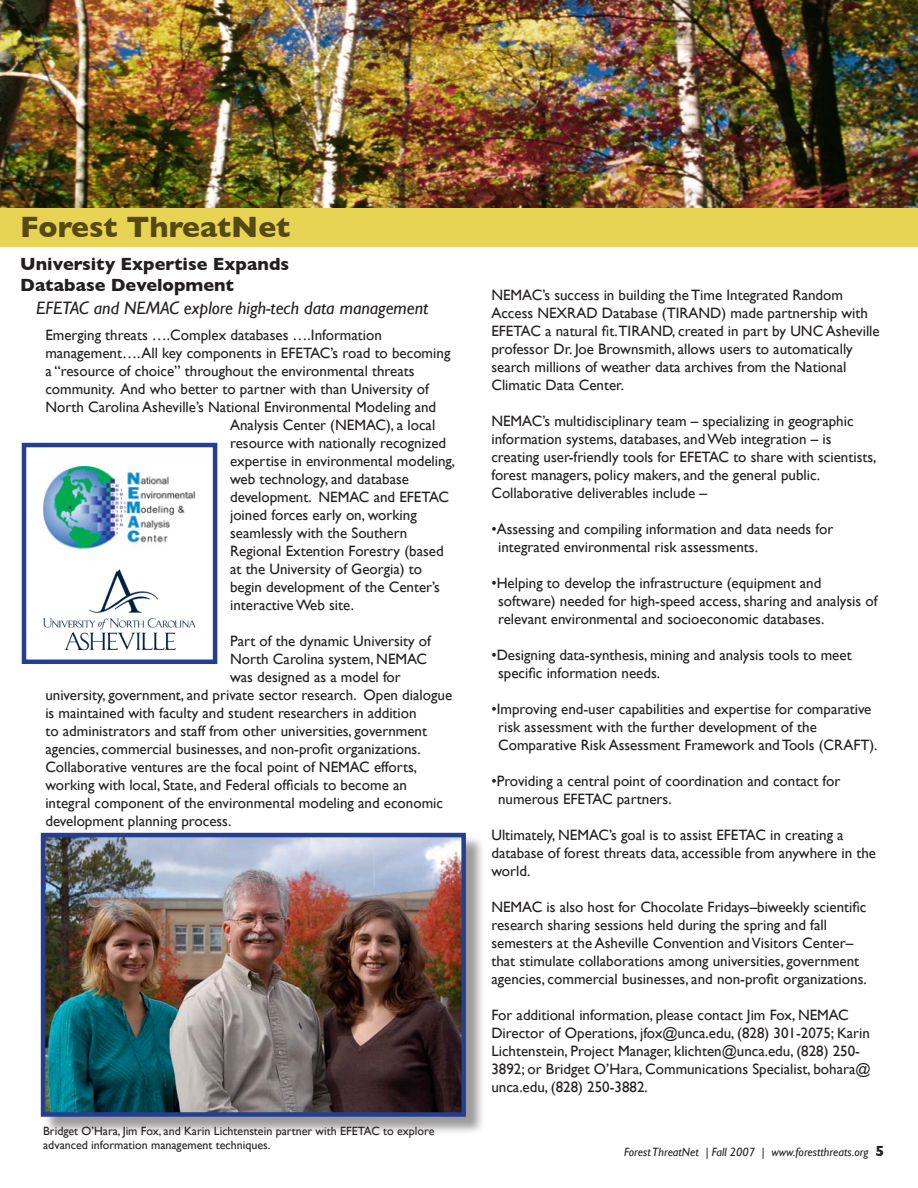
<style>
.page{position:relative;width:918px;height:1188px;background:#fff}
.page>*{position:absolute;margin:0;border:0;box-sizing:border-box;transform-origin:0 0}
.t1{font:700 30px "Gill Sans";color:#564912}
.t2{font:700 18px/21.6px "Gill Sans";color:#231f20}
.t3{font:italic 18px "Gill Sans";color:#231f20}
.t4{font:15px/18px "Gill Sans";color:#231f20}
.t5{font:12px/14.4px "Gill Sans";color:#231f20}
.t6{font:italic 12px "Gill Sans";color:#231f20}
.s1{font-weight:700;font-style:normal;font-size:15px}
</style>
<div class="page">
<img style="left:0;top:0;width:918px;height:208px">
<div style="left:0;top:208px;width:918px;height:39px;background:#e7d454"></div>
<div style="left:42px;top:834px;width:443px;height:303px;background:#231f20;opacity:.45"></div>
<img style="left:46px;top:838px;width:415px;height:274px">
<div style="left:41px;top:833px;width:425px;height:284px;border:4px solid #253f8e"></div>
<img style="left:43px;top:570px;width:153px;height:81px">
<div style="left:22px;top:443px;width:195px;height:221px;border:4px solid #253f8e"></div>
<img style="left:43px;top:467px;width:152px;height:82px">
<h1 class="t1" style="left:20px;top:209px;width:272px">Forest ThreatNet</h1>
<p class="t2" style="left:20px;top:253px;width:270px">University Expertise Expands<br>Database Development</p>
<p class="t3" style="left:36px;top:297px;width:394px">EFETAC and NEMAC explore high-tech data management</p>
<p class="t4" style="left:45px;top:326px;width:338px">Emerging threats ….Complex databases ….Information</p>
<p class="t4" style="left:45px;top:344px;width:407px">management…. All key components in EFETAC’s road to becoming</p>
<p class="t4" style="left:45px;top:362px;width:371px">a “resource of choice” throughout the environmental threats</p>
<p class="t4" style="left:45px;top:380px;width:385px">community. And who better to partner with than University of</p>
<p class="t4" style="left:45px;top:398px;width:392px">North Carolina Asheville’s National Environmental Modeling and</p>
<p class="t4" style="left:230px;top:416px;width:207px">Analysis Center (NEMAC), a local</p>
<p class="t4" style="left:230px;top:434px;width:218px">resource with nationally recognized</p>
<p class="t4" style="left:230px;top:452px;width:227px">expertise in environmental modeling,</p>
<p class="t4" style="left:230px;top:470px;width:180px">web technology, and database</p>
<p class="t4" style="left:230px;top:488px;width:220px">development. NEMAC and EFETAC</p>
<p class="t4" style="left:230px;top:506px;width:188px">joined forces early on, working</p>
<p class="t4" style="left:230px;top:524px;width:179px">seamlessly with the Southern</p>
<p class="t4" style="left:230px;top:542px;width:215px">Regional Extention Forestry (based</p>
<p class="t4" style="left:230px;top:560px;width:194px">at the University of Georgia) to</p>
<p class="t4" style="left:230px;top:578px;width:211px">begin development of the Center’s</p>
<p class="t4" style="left:230px;top:596px;width:125px">interactive Web site.</p>
<p class="t4" style="left:230px;top:632px;width:202px">Part of the dynamic University of</p>
<p class="t4" style="left:230px;top:650px;width:199px">North Carolina system, NEMAC</p>
<p class="t4" style="left:230px;top:668px;width:172px">was designed as a model for</p>
<p class="t4" style="left:45px;top:686px;width:408px">university, government, and private sector research. Open dialogue</p>
<p class="t4" style="left:45px;top:704px;width:373px">is maintained with faculty and student researchers in addition</p>
<p class="t4" style="left:45px;top:722px;width:383px">to administrators and staff from other universities, government</p>
<p class="t4" style="left:45px;top:740px;width:377px">agencies, commercial businesses, and non-profit organizations.</p>
<p class="t4" style="left:45px;top:758px;width:373px">Collaborative ventures are the focal point of NEMAC efforts,</p>
<p class="t4" style="left:45px;top:776px;width:363px">working with local, State, and Federal officials to become an</p>
<p class="t4" style="left:45px;top:794px;width:399px">integral component of the environmental modeling and economic</p>
<p class="t4" style="left:45px;top:812px;width:188px">development planning process.</p>
<p class="t5" style="left:43px;top:1124px;width:393px">Bridget O’Hara, Jim Fox, and Karin Lichtenstein partner with EFETAC to explore advanced information management techniques.</p>
<p class="t4" style="left:491px;top:286px;width:390px">NEMAC’s success in building the Time Integrated Random Access NEXRAD Database (TIRAND) made partnership with EFETAC a natural fit.TIRAND, created in part by UNC Asheville professor Dr. Joe Brownsmith, allows users to automatically search millions of weather data archives from the National Climatic Data Center.</p>
<p class="t4" style="left:491px;top:412px;width:387px">NEMAC’s multidisciplinary team – specializing in geographic information systems, databases, and Web integration – is creating user-friendly tools for EFETAC to share with scientists, forest managers, policy makers, and the general public.<br>Collaborative deliverables include –</p>
<p class="t4" style="left:498px;top:520px;width:337px;text-indent:-7px">•Assessing and compiling information and data needs for integrated environmental risk assessments.</p>
<p class="t4" style="left:498px;top:574px;width:381px;text-indent:-7px">•Helping to develop the infrastructure (equipment and software) needed for high-speed access, sharing and analysis of relevant environmental and socioeconomic databases.</p>
<p class="t4" style="left:498px;top:646px;width:355px;text-indent:-7px">•Designing data-synthesis, mining and analysis tools to meet specific information needs.</p>
<p class="t4" style="left:498px;top:700px;width:381px;text-indent:-7px">•Improving end-user capabilities and expertise for comparative risk assessment with the further development of the<br>Comparative Risk Assessment Framework and Tools (CRAFT).</p>
<p class="t4" style="left:498px;top:772px;width:344px;text-indent:-7px">•Providing a central point of coordination and contact for numerous EFETAC partners.</p>
<p class="t4" style="left:491px;top:826px;width:386px">Ultimately, NEMAC’s goal is to assist EFETAC in creating a database of forest threats data, accessible from anywhere in the world.</p>
<p class="t4" style="left:491px;top:898px;width:377px">NEMAC is also host for Chocolate Fridays–biweekly scientific research sharing sessions held during the spring and fall semesters at the Asheville Convention and Visitors Center– that stimulate collaborations among universities, government agencies, commercial businesses, and non-profit organizations.</p>
<p class="t4" style="left:491px;top:1006px;width:381px">For additional information, please contact Jim Fox, NEMAC Director of Operations, jfox@unca.edu, (828) 301-2075; Karin Lichtenstein, Project Manager, klichten@unca.edu, (828) 250- 3892; or Bridget O’Hara, Communications Specialist, bohara@ unca.edu, (828) 250-3882.</p>
<p class="t6" style="left:624px;top:1145px;width:262px">Forest ThreatNet | Fall 2007 | www.forestthreats.org <span class="s1">5</span></p>
</div>
